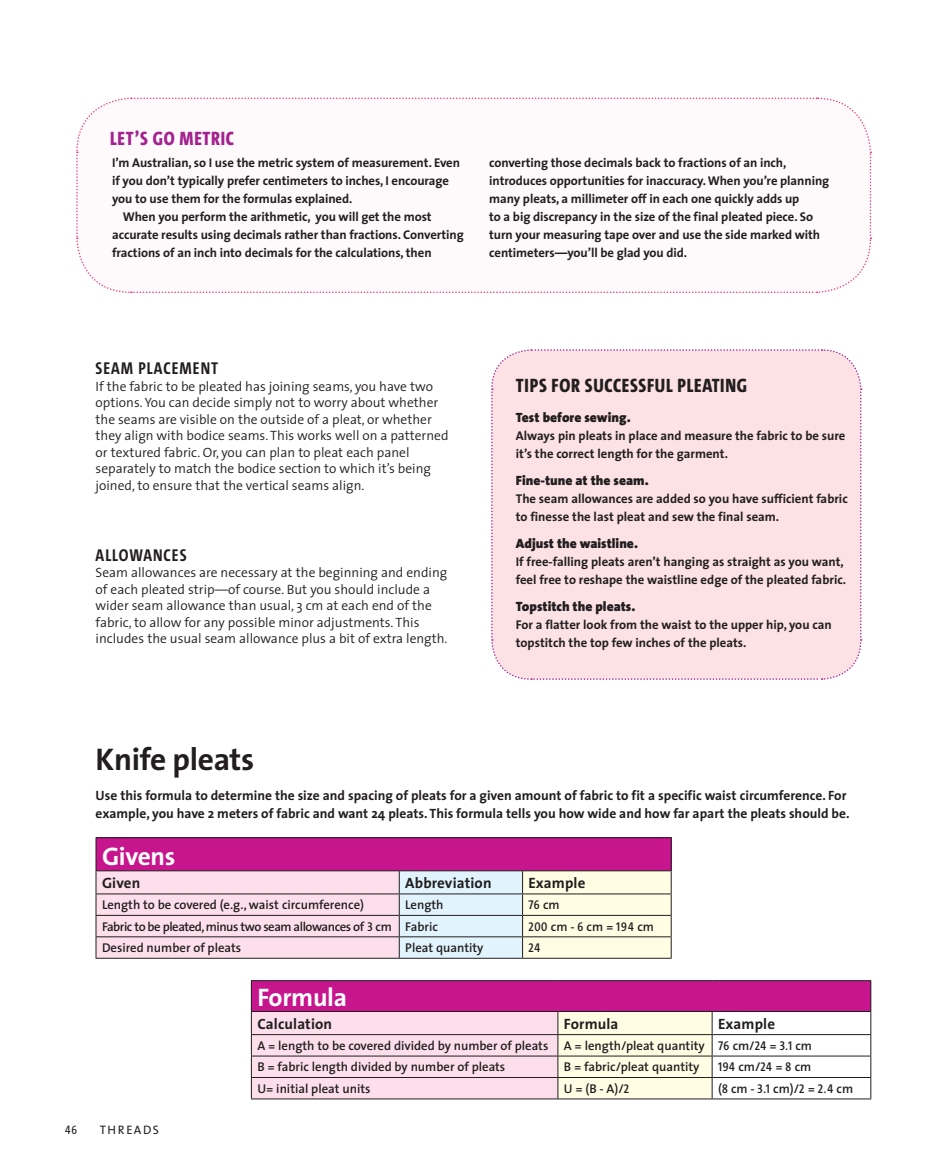
<style>
.page{position:relative;width:932px;height:1175px;background:#fff}
.page>*{position:absolute;margin:0;border:0;box-sizing:border-box;transform-origin:0 0}
.t1{font:700 31.5px "The Sans OT";letter-spacing:-.01em;color:#221e1f}
.t2{font:700 25.5px "The Sans OT";letter-spacing:-.01em;color:#fff}
.t3{font:800 19.5px "The Sans Cd OT";letter-spacing:.035em;color:#221e1f}
.t4{font:800 19.5px "The Sans Cd OT";letter-spacing:.035em;color:#a2228e}
.t5{font:700 17.25px "The Sans Cd OT";letter-spacing:.06em;color:#221e1f}
.t6{font:700 15px "The Sans OT";letter-spacing:.01em;color:#221e1f}
.t7{font:300 13.5px/16.5px "The Sans OT";color:#221e1f}
.t8{font:700 13.5px/18px "The Sans OT";color:#221e1f}
.t9{font:900 13.5px "The Sans OT";color:#221e1f}
.t10{font:700 12.75px/18px "The Sans OT";letter-spacing:-.005em;color:#221e1f}
.t11{font:600 12.75px/21.5px "The Sans OT";color:#221e1f}
.t12{font:600 12.75px "The Sans OT";letter-spacing:-.035em;color:#221e1f}
.t13{font:600 12.75px "The Sans Cd OT";letter-spacing:.045em;color:#221e1f}
.t14{font:12.3px "The Sans OT";letter-spacing:.125em;color:#221e1f}
.t15{font:12.3px "The Sans Cd OT";color:#221e1f}
.s1{font-family:"The Sans OT"}
.s2{font-family:"The Sans Cd OT"}
</style>
<div class="page">
<div style="left:491px;top:349px;width:371px;height:331px;background:#fce1e5"></div>
<svg style="left:76px;top:97px;width:796px;height:197px"></svg>
<div style="left:96px;top:837px;width:575px;height:33px;background:#c6158d"></div>
<hr style="left:96px;top:837px;width:303px;height:1px;background:#221e1f">
<hr style="left:96px;top:838px;width:1px;height:32px;background:#221e1f">
<hr style="left:399px;top:837px;width:123px;height:1px;background:#221e1f">
<hr style="left:522px;top:837px;width:149px;height:1px;background:#221e1f">
<hr style="left:670px;top:838px;width:1px;height:32px;background:#221e1f">
<svg style="left:96px;top:870px;width:575px;height:88px;background:#ece0e2"></svg>
<hr style="left:399px;top:893px;width:123px;height:1px;background:#221e1f">
<hr style="left:522px;top:893px;width:149px;height:1px;background:#221e1f">
<div style="left:251px;top:980px;width:619px;height:31px;background:#c6158d"></div>
<hr style="left:251px;top:1098px;width:307px;height:1px;background:#221e1f">
<hr style="left:712px;top:1055px;width:159px;height:1px;background:#221e1f">
<hr style="left:712px;top:1077px;width:159px;height:1px;background:#221e1f">
<hr style="left:558px;top:1098px;width:154px;height:1px;background:#221e1f">
<hr style="left:712px;top:1098px;width:159px;height:1px;background:#221e1f">
<hr style="left:251px;top:980px;width:307px;height:1px;background:#221e1f">
<hr style="left:251px;top:981px;width:1px;height:30px;background:#221e1f">
<hr style="left:558px;top:980px;width:154px;height:1px;background:#221e1f">
<hr style="left:712px;top:980px;width:159px;height:1px;background:#221e1f">
<hr style="left:870px;top:981px;width:1px;height:30px;background:#221e1f">
<hr style="left:712px;top:1011px;width:159px;height:1px;background:#221e1f">
<svg style="left:251px;top:1011px;width:461px;height:87px;background:#f3e0e0"></svg>
<svg style="left:870px;top:1012px;width:1px;height:86px"></svg>
<hr style="left:251px;top:1034px;width:307px;height:1px;background:#221e1f">
<hr style="left:558px;top:1034px;width:154px;height:1px;background:#221e1f">
<hr style="left:712px;top:1034px;width:159px;height:1px;background:#221e1f">
<h3 class="t4" style="left:110px;top:128px;width:125px">LET’S GO METRIC</h3>
<p class="t10" style="left:112px;top:153px;width:349px">I’m Australian, so I use the metric system of measurement. Even</p>
<p class="t10" style="left:112px;top:171px;width:338px">if you don’t typically prefer centimeters to inches, I encourage</p>
<p class="t10" style="left:112px;top:189px;width:242px">you to use them for the formulas explained.</p>
<p class="t10" style="left:123px;top:207px;width:310px">When you perform the arithmetic, you will get the most</p>
<p class="t10" style="left:112px;top:225px;width:353px">accurate results using decimals rather than fractions. Converting</p>
<p class="t10" style="left:112px;top:243px;width:321px">fractions of an inch into decimals for the calculations, then</p>
<p class="t10" style="left:489px;top:153px;width:341px">converting those decimals back to fractions of an inch, introduces opportunities for inaccuracy. When you’re planning many pleats, a millimeter off in each one quickly adds up<br>to a big discrepancy in the size of the final pleated piece. So turn your measuring tape over and use the side marked with centimeters—you’ll be glad you did.</p>
<h3 class="t5" style="left:96px;top:359px;width:124px">SEAM PLACEMENT</h3>
<p class="t7" style="left:96px;top:377px;width:354px">If the fabric to be pleated has joining seams, you have two options. You can decide simply not to worry about whether the seams are visible on the outside of a pleat, or whether they align with bodice seams. This works well on a patterned or textured fabric. Or, you can plan to pleat each panel separately to match the bodice section to which it’s being joined, to ensure that the vertical seams align.</p>
<h3 class="t5" style="left:96px;top:546px;width:92px">ALLOWANCES</h3>
<p class="t7" style="left:96px;top:564px;width:353px">Seam allowances are necessary at the beginning and ending of each pleated strip—of course. But you should include a wider seam allowance than usual, 3 cm at each end of the fabric, to allow for any possible minor adjustments. This includes the usual seam allowance plus a bit of extra length.</p>
<h3 class="t3" style="left:516px;top:375px;width:233px">TIPS FOR SUCCESSFUL PLEATING</h3>
<p class="t9" style="left:516px;top:406px;width:116px">Test before sewing.</p>
<p class="t10" style="left:516px;top:426px;width:331px">Always pin pleats in place and measure the fabric to be sure it’s the correct length for the garment.</p>
<p class="t9" style="left:516px;top:469px;width:134px">Fine-tune at the seam.</p>
<p class="t10" style="left:516px;top:489px;width:333px">The seam allowances are added so you have sufficient fabric to finesse the last pleat and sew the final seam.</p>
<p class="t9" style="left:516px;top:532px;width:124px">Adjust the waistline.</p>
<p class="t10" style="left:516px;top:552px;width:332px">If free-falling pleats aren’t hanging as straight as you want, feel free to reshape the waistline edge of the pleated fabric.</p>
<p class="t9" style="left:516px;top:595px;width:121px">Topstitch the pleats.</p>
<p class="t10" style="left:516px;top:615px;width:317px">For a flatter look from the waist to the upper hip, you can topstitch the top few inches of the pleats.</p>
<h1 class="t1" style="left:96px;top:732px;width:160px">Knife pleats</h1>
<p class="t8" style="left:96px;top:785px;width:755px">Use this formula to determine the size and spacing of pleats for a given amount of fabric to fit a specific waist circumference. For example, you have 2 meters of fabric and want 24 pleats. This formula tells you how wide and how far apart the pleats should be.</p>
<h2 class="t2" style="left:102px;top:834px;width:75px">Givens</h2>
<p class="t6" style="left:102px;top:870px;width:40px">Given</p>
<p class="t6" style="left:405px;top:870px;width:88px">Abbreviation</p>
<p class="t6" style="left:528px;top:870px;width:58px">Example</p>
<p class="t11" style="left:102px;top:894px;width:263px">Length to be covered (e.g., waist circumference)</p>
<p class="t11" style="left:405px;top:894px;width:40px">Length</p>
<p class="t13" style="left:528px;top:898px;width:33px">76 <span class="s1">cm</span></p>
<p class="t12" style="left:102px;top:915px;width:337px">Fabric to be pleated, minus two seam allowances of <span class="s2">3</span> cm Fabric</p>
<p class="t11" style="left:528px;top:915px;width:127px"><span class="s2">200</span> cm - <span class="s2">6</span> cm = <span class="s2">194</span> cm</p>
<p class="t11" style="left:102px;top:936px;width:141px">Desired number of pleats</p>
<p class="t11" style="left:405px;top:936px;width:80px">Pleat quantity</p>
<p class="t13" style="left:528px;top:941px;width:13px">24</p>
<h2 class="t2" style="left:257px;top:975px;width:91px">Formula</h2>
<p class="t6" style="left:257px;top:1011px;width:76px">Calculation</p>
<p class="t6" style="left:564px;top:1011px;width:56px">Formula</p>
<p class="t6" style="left:718px;top:1011px;width:58px">Example</p>
<p class="t11" style="left:257px;top:1034px;width:556px">A = length to be covered divided by number of pleats A = length/pleat quantity <span class="s2">76</span> cm/<span class="s2">24</span> = <span class="s2">3.1</span> cm<br>B = fabric length divided by number of pleats</p>
<p class="t11" style="left:564px;top:1056px;width:137px">B = fabric/pleat quantity</p>
<p class="t13" style="left:718px;top:1060px;width:95px">194 <span class="s1">cm/</span>24 <span class="s1">=</span> 8 <span class="s1">cm</span></p>
<p class="t15" style="left:65px;top:1124px;width:13px">46</p>
<p class="t14" style="left:100px;top:1120px;width:61px">THREADS</p>
<p class="t11" style="left:257px;top:1077px;width:115px">U= initial pleat units</p>
<p class="t11" style="left:564px;top:1077px;width:67px">U = (B - A)/<span class="s2">2</span></p>
<p class="t11" style="left:718px;top:1077px;width:137px">(<span class="s2">8</span> cm - <span class="s2">3.1</span> cm)/<span class="s2">2</span> = <span class="s2">2.4</span> cm</p>
</div>
